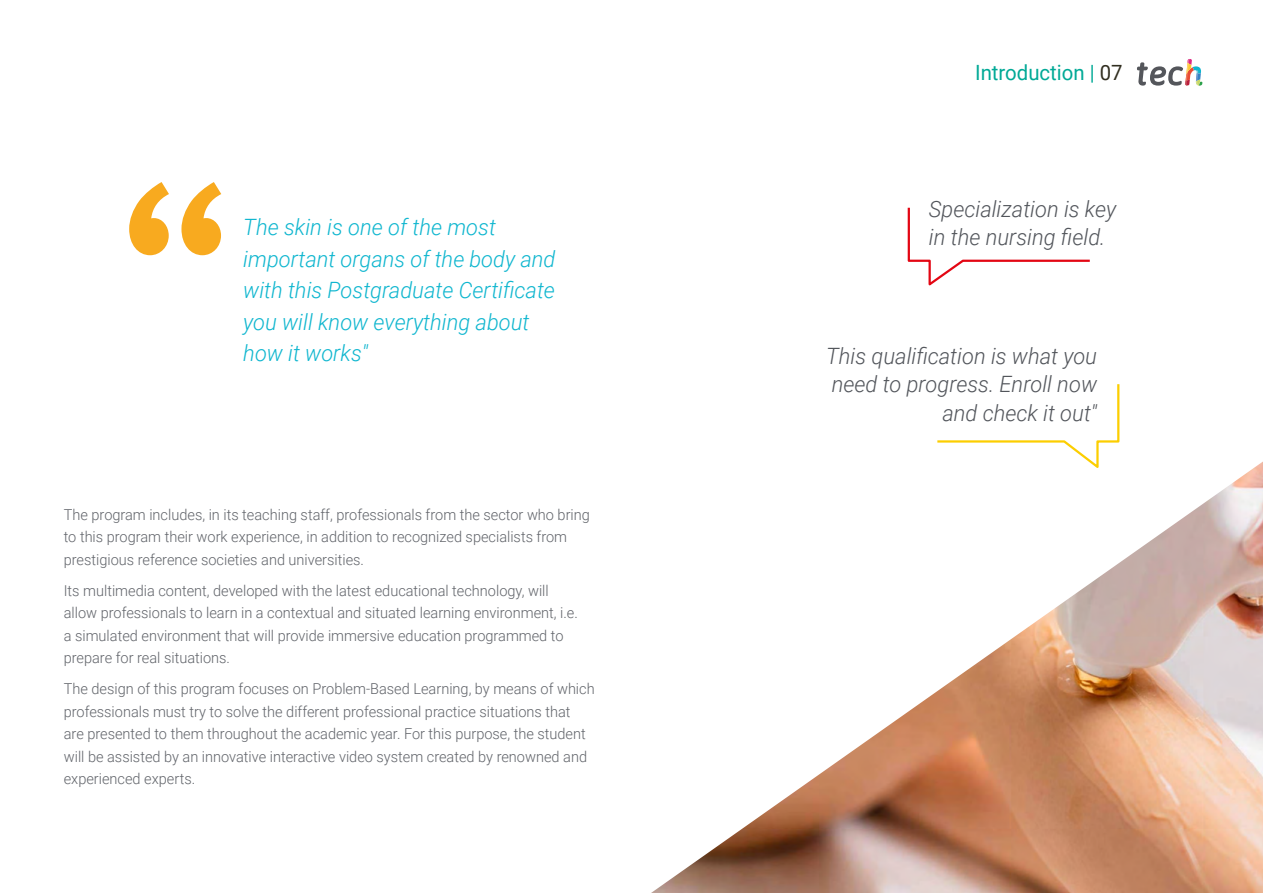
<style>
.page{position:relative;width:1263px;height:893px;background:#fff}
.page>*{position:absolute;margin:0;border:0;box-sizing:border-box;transform-origin:0 0}
.t1{font:italic 300 22.5px/31.5px "Roboto";color:#0fb6cf}
.t2{font:italic 300 22.5px/28.5px "Roboto";color:#52555b;text-align:right}
.t3{font:21px "Roboto";color:#00a996}
.t4{font:300 15px/22.5px "Roboto";color:#61646a}
.s1{color:#312e20}
</style>
<div class="page">
<img style="left:651px;top:461px;width:612px;height:432px">
<svg style="left:129px;top:182px;width:92px;height:73px"></svg>
<svg style="left:935px;top:384px;width:185px;height:87px"></svg>
<svg style="left:907px;top:207px;width:183px;height:79px"></svg>
<svg style="left:1137px;top:59px;width:65px;height:27px"></svg>
<h1 class="t1" style="left:243px;top:210px;width:314px">The skin is one of the most important organs of the body and with this Postgraduate Certificate you will know everything about how it works"</h1>
<p class="t4" style="left:64px;top:502px;width:528px">The program includes, in its teaching staff, professionals from the sector who bring to this program their work experience, in addition to recognized specialists from prestigious reference societies and universities.</p>
<p class="t4" style="left:64px;top:578px;width:516px">Its multimedia content, developed with the latest educational technology, will allow professionals to learn in a contextual and situated learning environment, i.e. a simulated environment that will provide immersive education programmed to prepare for real situations.</p>
<p class="t4" style="left:64px;top:677px;width:532px">The design of this program focuses on Problem-Based Learning, by means of which professionals must try to solve the different professional practice situations that<br>are presented to them throughout the academic year. For this purpose, the student will be assisted by an innovative interactive video system created by renowned and experienced experts.</p>
<h2 class="t3" style="left:975px;top:57px;width:149px">Introduction | <span class="s1">07</span></h2>
<h1 class="t2" style="left:929px;top:194px;width:189px;text-align:left">Specialization is key in the nursing field.</h1>
<h1 class="t2" style="left:826px;top:341px;width:272px">This qualification is what you need to progress. Enroll now and check it out"</h1>
</div>
